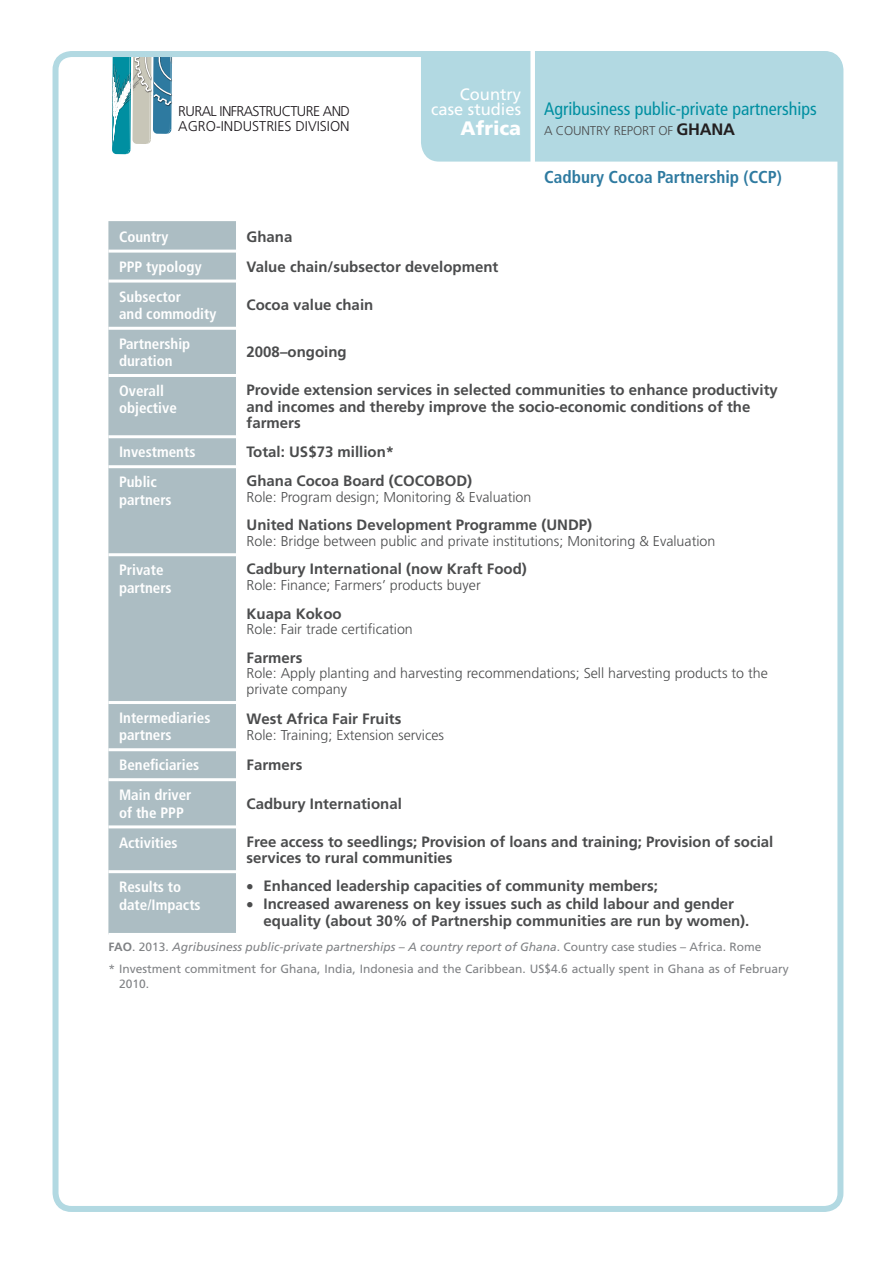
<style>
.page{position:relative;width:893px;height:1263px;background:#fff}
.page>*{position:absolute;margin:0;border:0;box-sizing:border-box;transform-origin:0 0}
.t1{font:900 19.5px "Frutiger LT Std";color:#fff}
.t2{font:condensed 18px "Frutiger LT Std";color:#008fa1}
.t3{font:700 condensed 17.25px "Frutiger LT Std";color:#2e7aa0}
.t4{font:16.5px/15px "Frutiger LT Std";color:#fff;text-align:right}
.t5{font:700 15px/16.5px "Frutiger LT Std";color:#4b4c4d}
.t6{font:700 condensed 15px/17.2px "Frutiger LT Std";color:#fff}
.t7{font:300 14.25px/15.8px "Frutiger LT Std";color:#4b4c4d}
.t8{font:300 14.1px/14.9px "Frutiger LT Std";letter-spacing:-.02em;color:#1b171b}
.t9{font:300 12.75px "Frutiger LT Std";letter-spacing:-.015em;color:#4b4c4d}
.t10{font:12px/21.5px "Frutiger LT Std";color:#808285}
.s1{font-weight:700;font-size:16.5px;color:#231f20}
.s2{font-weight:700}
.s3{font-style:italic}
</style>
<div class="page">
<svg style="left:112px;top:58px;width:60px;height:96px"></svg>
<div style="left:108px;top:221px;width:128px;height:712px;background:#acbdc3"></div>
<hr style="left:108px;top:250px;width:128px;height:3px;background:#fff">
<hr style="left:108px;top:280px;width:128px;height:3px;background:#fff">
<hr style="left:108px;top:327px;width:128px;height:3px;background:#fff">
<hr style="left:108px;top:374px;width:128px;height:3px;background:#fff">
<hr style="left:108px;top:435px;width:128px;height:3px;background:#fff">
<hr style="left:108px;top:465px;width:128px;height:3px;background:#fff">
<hr style="left:108px;top:553px;width:128px;height:3px;background:#fff">
<hr style="left:108px;top:701px;width:128px;height:3px;background:#fff">
<hr style="left:108px;top:748px;width:128px;height:3px;background:#fff">
<hr style="left:108px;top:778px;width:128px;height:3px;background:#fff">
<hr style="left:108px;top:825px;width:128px;height:3px;background:#fff">
<hr style="left:108px;top:870px;width:128px;height:3px;background:#fff">
<div style="left:53px;top:51px;width:790px;height:1161px;border:6px solid #b2d9e2;border-radius:16px"></div>
<div style="left:421px;top:51px;width:422px;height:111px;background:#b2d9e2"></div>
<div style="left:530px;top:35px;width:5px;height:137px;background:#fff"></div>
<p class="t8" style="left:178px;top:104px;width:173px">RURAL INFRASTRUCTURE AND<br>AGRO-INDUSTRIES DIVISION</p>
<p class="t4" style="left:431px;top:86px;width:91px">Country case studies</p>
<h1 class="t1" style="left:460px;top:116px;width:62px">Africa</h1>
<p class="t2" style="left:544px;top:98px;width:274px">Agribusiness public-private partnerships</p>
<p class="t9" style="left:544px;top:123px;width:169px">a Country report of <span class="s1">Ghana</span></p>
<p class="t3" style="left:544px;top:166px;width:239px">Cadbury Cocoa Partnership (CCP)</p>
<p class="t6" style="left:119px;top:228px;width:51px">Country</p>
<p class="t5" style="left:247px;top:228px;width:47px">Ghana</p>
<p class="t6" style="left:119px;top:258px;width:84px">PPP typology</p>
<p class="t5" style="left:247px;top:258px;width:253px">Value chain/subsector development</p>
<p class="t6" style="left:119px;top:288px;width:99px">Subsector<br>and commodity</p>
<p class="t5" style="left:247px;top:297px;width:128px">Cocoa value chain</p>
<p class="t6" style="left:119px;top:335px;width:73px">Partnership duration</p>
<p class="t5" style="left:247px;top:344px;width:102px">2008–ongoing</p>
<p class="t6" style="left:119px;top:382px;width:59px">Overall objective</p>
<p class="t5" style="left:247px;top:382px;width:533px">Provide extension services in selected communities to enhance productivity and incomes and thereby improve the socio-economic conditions of the farmers</p>
<p class="t6" style="left:119px;top:443px;width:78px">Investments</p>
<p class="t5" style="left:247px;top:444px;width:149px">Total: US$73 million*</p>
<p class="t6" style="left:119px;top:473px;width:54px">Public partners</p>
<p class="t5" style="left:247px;top:473px;width:227px">Ghana Cocoa Board (COCOBOD)</p>
<p class="t7" style="left:247px;top:490px;width:286px">Role: Program design; Monitoring &amp; Evaluation</p>
<p class="t5" style="left:247px;top:517px;width:347px">United Nations Development Programme (UNDP)</p>
<p class="t7" style="left:247px;top:534px;width:470px">Role: Bridge between public and private institutions; Monitoring &amp; Evaluation</p>
<p class="t6" style="left:119px;top:561px;width:54px">Private partners</p>
<p class="t5" style="left:247px;top:561px;width:282px">Cadbury International (now Kraft Food)</p>
<p class="t7" style="left:247px;top:578px;width:236px">Role: Finance; Farmers’ products buyer</p>
<p class="t5" style="left:247px;top:605px;width:97px">Kuapa Kokoo</p>
<p class="t7" style="left:247px;top:622px;width:168px">Role: Fair trade certification</p>
<p class="t5" style="left:247px;top:649px;width:57px">Farmers</p>
<p class="t7" style="left:247px;top:666px;width:523px">Role: Apply planting and harvesting recommendations; Sell harvesting products to the private company</p>
<p class="t6" style="left:119px;top:709px;width:93px">Intermediaries partners</p>
<p class="t5" style="left:247px;top:710px;width:156px">West Africa Fair Fruits</p>
<p class="t7" style="left:247px;top:727px;width:199px">Role: Training; Extension services</p>
<p class="t6" style="left:119px;top:756px;width:82px">Beneficiaries</p>
<p class="t5" style="left:247px;top:757px;width:57px">Farmers</p>
<p class="t6" style="left:119px;top:786px;width:74px">Main driver of the PPP</p>
<p class="t5" style="left:247px;top:795px;width:157px">Cadbury International</p>
<p class="t6" style="left:119px;top:834px;width:60px">Activities</p>
<p class="t5" style="left:247px;top:833px;width:528px">Free access to seedlings; Provision of loans and training; Provision of social services to rural communities</p>
<p class="t6" style="left:119px;top:878px;width:83px">Results to date/Impacts</p>
<p class="t5" style="left:247px;top:878px;width:413px">• Enhanced leadership capacities of community members;</p>
<p class="t5" style="left:264px;top:895px;width:487px;line-height:17.2px;text-indent:-17px">• Increased awareness on key issues such as child labour and gender equality (about 30% of Partnership communities are run by women).</p>
<p class="t10" style="left:108px;top:936px;width:682px"><span class="s2">FAO</span>. 2013. <span class="s3">Agribusiness public-private partnerships – A country report of Ghana</span>. Country case studies – Africa. Rome<br>* Investment commitment for Ghana, India, Indonesia and the Caribbean. US$4.6 actually spent in Ghana as of February</p>
<p class="t10" style="left:119px;top:973px;width:32px">2010.</p>
</div>
